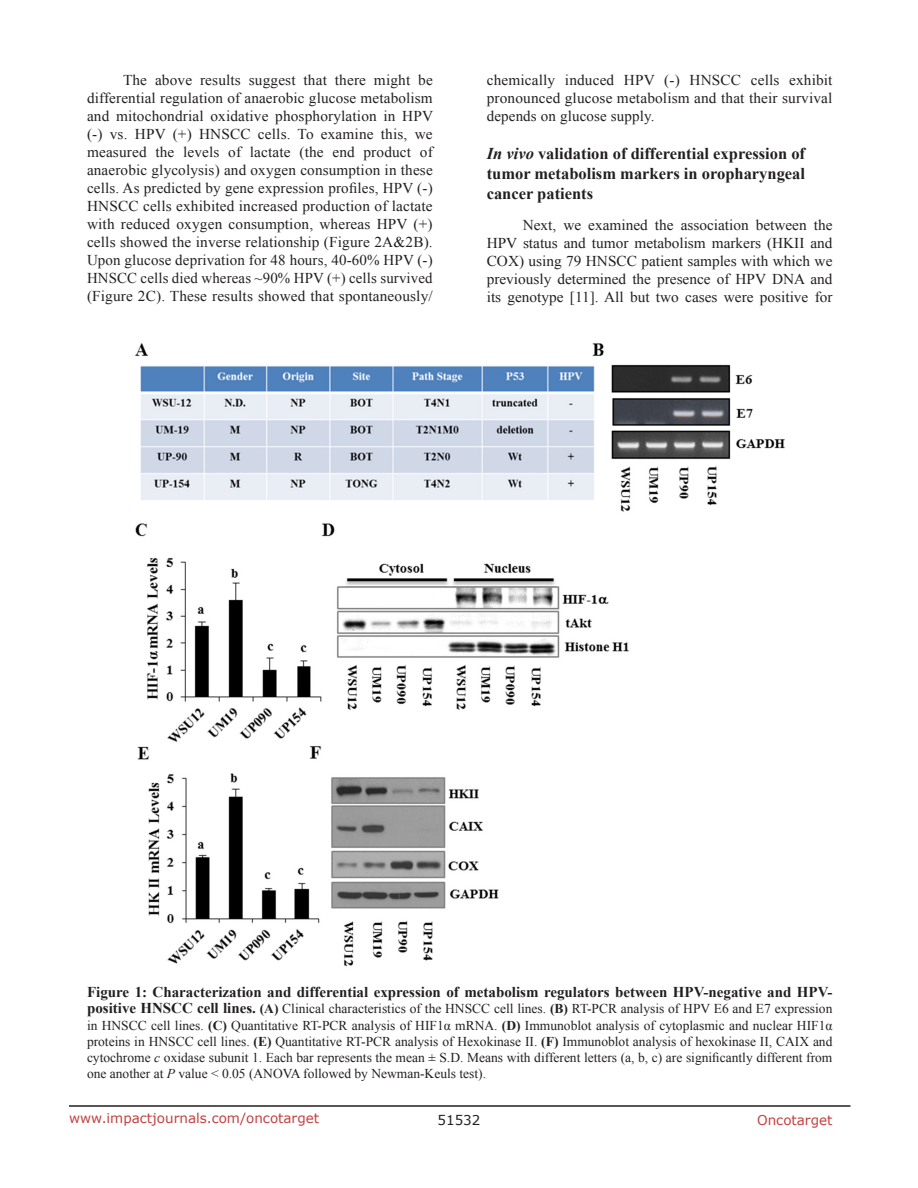
<style>
.page{position:relative;width:918px;height:1188px;background:#fff}
.page>*{position:absolute;margin:0;border:0;box-sizing:border-box;transform-origin:0 0}
.SubHeading{font:700 16.5px/19.8px "Times New Roman";color:#231f20;text-align:justify}
.BodyText{font:15px/18px "Times New Roman";letter-spacing:.01em;color:#231f20;text-align:justify}
.figuretext{font:700 15px "Times New Roman";color:#231f20}
.figuretext-2{font:13.5px/16.2px "Times New Roman";color:#231f20;text-align:justify}
.t1{font:13.5px "Verdana";color:#c24141}
.t2{font:13.5px "Verdana";color:#231f20}
.s1{font-style:italic}
.s2{font-weight:700;font-size:15px}
.s3{font-weight:700}
</style>
<div class="page">
<hr style="left:69px;top:1105px;width:781px;height:2px;background:#231f20">
<img style="left:134px;top:343px;width:651px;height:624px">
<p class="BodyText" style="left:87px;top:71px;width:348px;text-indent:36px">The above results suggest that there might be differential regulation of anaerobic glucose metabolism and mitochondrial oxidative phosphorylation in HPV (-) vs. HPV (+) HNSCC cells. To examine this, we measured the levels of lactate (the end product of anaerobic glycolysis) and oxygen consumption in these cells. As predicted by gene expression profiles, HPV (-)<br>HNSCC cells exhibited increased production of lactate with reduced oxygen consumption, whereas HPV (+) cells showed the inverse relationship (Figure 2A&amp;2B).<br>Upon glucose deprivation for 48 hours, 40-60% HPV (-)<br>HNSCC cells died whereas ~90% HPV (+) cells survived (Figure 2C). These results showed that spontaneously/</p>
<p class="BodyText" style="left:487px;top:71px;width:347px">chemically induced HPV (-) HNSCC cells exhibit pronounced glucose metabolism and that their survival depends on glucose supply.</p>
<p class="SubHeading" style="left:487px;top:143px;width:320px"><span class="s1">In vivo</span> validation of differential expression of tumor metabolism markers in oropharyngeal cancer patients</p>
<p class="BodyText" style="left:487px;top:216px;width:347px;text-indent:36px">Next, we examined the association between the HPV status and tumor metabolism markers (HKII and COX) using 79 HNSCC patient samples with which we previously determined the presence of HPV DNA and its genotype [11]. All but two cases were positive for</p>
<p class="figuretext" style="left:87px;top:982px;width:747px">Figure 1: Characterization and differential expression of metabolism regulators between HPV-negative and HPV-</p>
<p class="figuretext-2" style="left:87px;top:1001px;width:747px"><span class="s2">positive HNSCC cell lines.</span> <span class="s3">(A)</span> Clinical characteristics of the HNSCC cell lines. <span class="s3">(B)</span> RT-PCR analysis of HPV E6 and E7 expression in HNSCC cell lines. <span class="s3">(C)</span> Quantitative RT-PCR analysis of HIF1α mRNA. <span class="s3">(D)</span> Immunoblot analysis of cytoplasmic and nuclear HIF1α proteins in HNSCC cell lines. <span class="s3">(E)</span> Quantitative RT-PCR analysis of Hexokinase II. <span class="s3">(F)</span> Immunoblot analysis of hexokinase II, CAIX and cytochrome <span class="s1">c</span> oxidase subunit 1. Each bar represents the mean ± S.D. Means with different letters (a, b, c) are significantly different from one another at <span class="s1">P</span> value &lt; 0.05 (ANOVA followed by Newman-Keuls test).</p>
<p class="t1" style="left:69px;top:1109px;width:252px">www.impactjournals.com/oncotarget</p>
<p class="t2" style="left:438px;top:1111px;width:44px">51532</p>
<p class="t1" style="left:757px;top:1111px;width:77px">Oncotarget</p>
</div>
